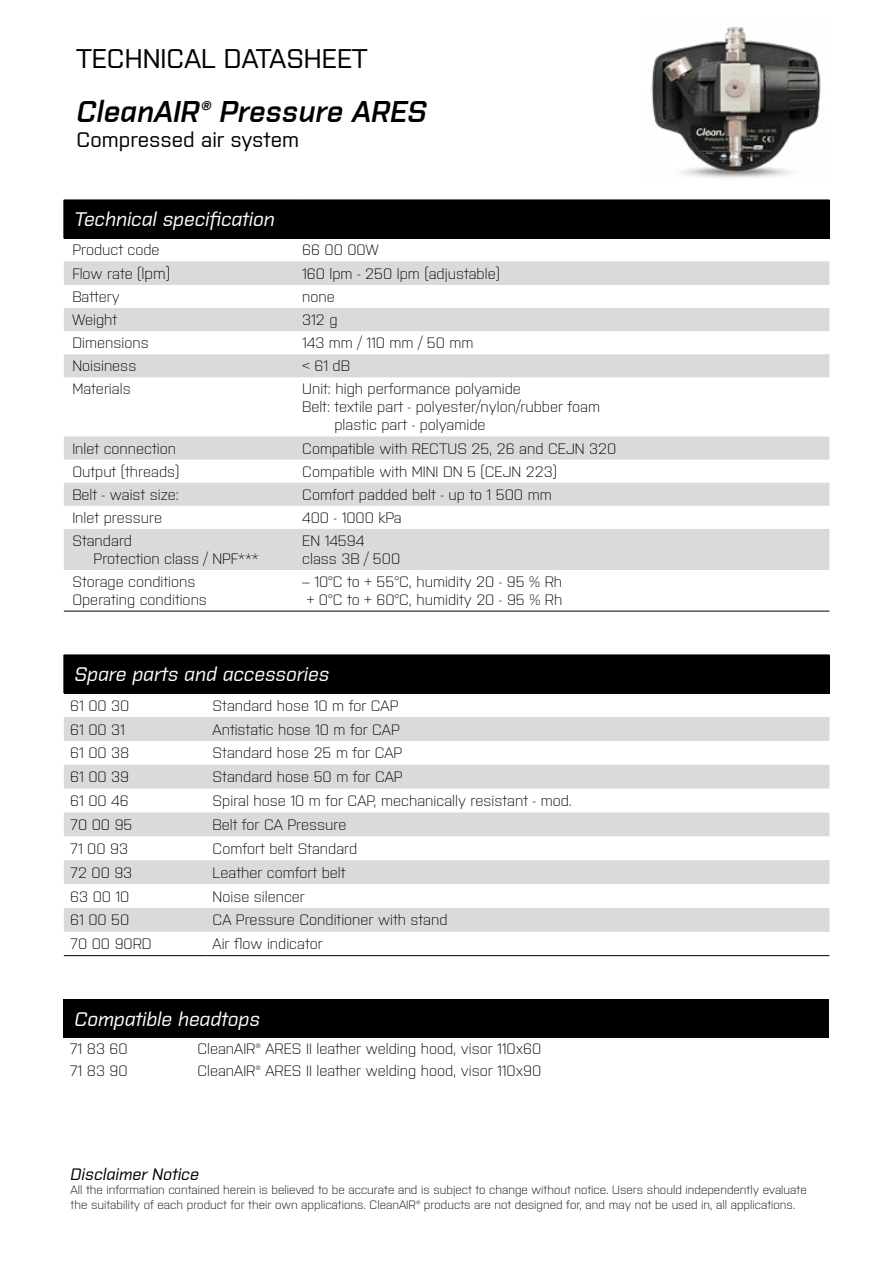
<style>
.page{position:relative;width:893px;height:1263px;background:#fff}
.page>*{position:absolute;margin:0;border:0;box-sizing:border-box;transform-origin:0 0}
.t1{font:italic 600 30px "Purista";color:#000}
.t2{font:500 27px "Purista";color:#000}
.t3{font:500 21px "Purista";color:#000}
.t4{font:italic 500 19.65px "Purista";color:#fff}
.t5{font:italic 500 16.5px "Purista";color:#000}
.t6{font:300 15px/18px "Purista";color:#000}
.t7{font:300 12px/14.4px "Purista";color:#000}
.s1{font-size:15.75px}
</style>
<div class="page">
<div style="left:64px;top:200px;width:765px;height:38px;background:#000"></div>
<svg style="left:64px;top:261px;width:765px;height:309px"></svg>
<hr style="left:64px;top:238px;width:232px;height:1px;background:#000">
<hr style="left:296px;top:238px;width:533px;height:1px;background:#000">
<hr style="left:64px;top:611px;width:232px;height:1px;background:#000">
<hr style="left:296px;top:611px;width:533px;height:1px;background:#000">
<div style="left:64px;top:655px;width:765px;height:38px;background:#000"></div>
<svg style="left:64px;top:717px;width:765px;height:215px;fill:#dadada"></svg>
<hr style="left:64px;top:955px;width:142px;height:1px;background:#000">
<hr style="left:206px;top:955px;width:623px;height:1px;background:#000">
<div style="left:64px;top:999px;width:765px;height:39px;background:#000"></div>
<img style="left:651px;top:26px;width:170px;height:152px">
<h2 class="t2" style="left:77px;top:39px;width:292px">TECHNICAL DATASHEET</h2>
<h1 class="t1" style="left:77px;top:89px;width:352px">CleanAIR® Pressure ARES</h1>
<h3 class="t3" style="left:77px;top:124px;width:224px">Compressed air system</h3>
<h3 class="t4" style="left:74px;top:205px;width:202px">Technical specification</h3>
<p class="t6" style="left:72px;top:240px;width:89px">Product code</p>
<p class="t6" style="left:302px;top:240px;width:78px">66 00 00W</p>
<p class="t6" style="left:72px;top:263px;width:99px">Flow rate (<span class="s1">lpm)</span></p>
<p class="t6" style="left:302px;top:263px;width:199px">160 lpm - 250 lpm (adjustable)</p>
<p class="t6" style="left:72px;top:287px;width:49px">Battery</p>
<p class="t6" style="left:302px;top:287px;width:34px">none</p>
<p class="t6" style="left:72px;top:310px;width:46px">Weight</p>
<p class="t6" style="left:302px;top:310px;width:37px">312 g</p>
<p class="t6" style="left:72px;top:333px;width:78px">Dimensions</p>
<p class="t6" style="left:302px;top:333px;width:173px">143 mm / 110 mm / 50 mm</p>
<p class="t6" style="left:72px;top:356px;width:65px">Noisiness</p>
<p class="t6" style="left:302px;top:356px;width:49px">&lt; 61 dB</p>
<p class="t6" style="left:72px;top:379px;width:60px">Materials</p>
<p class="t6" style="left:302px;top:379px;width:220px">Unit: high performance polyamide</p>
<p class="t6" style="left:302px;top:397px;width:299px">Belt: textile part - polyester/nylon/rubber foam</p>
<p class="t6" style="left:334px;top:415px;width:153px">plastic part - polyamide</p>
<p class="t6" style="left:72px;top:438px;width:105px">Inlet connection</p>
<p class="t6" style="left:302px;top:438px;width:315px">Compatible with RECTUS 25, 26 and CEJN 320</p>
<p class="t6" style="left:72px;top:461px;width:109px">Output (threads)</p>
<p class="t6" style="left:302px;top:461px;width:256px">Compatible with MINI DN 5 (CEJN 223)</p>
<p class="t6" style="left:72px;top:484px;width:108px">Belt - waist size:</p>
<p class="t6" style="left:302px;top:484px;width:251px">Comfort padded belt - up to 1 500 mm</p>
<p class="t6" style="left:72px;top:507px;width:91px">Inlet pressure</p>
<p class="t6" style="left:302px;top:507px;width:101px">400 - 1000 kPa</p>
<p class="t6" style="left:94px;top:530px;width:166px;text-indent:-21px">Standard<br>Protection class / NPF***</p>
<p class="t6" style="left:302px;top:530px;width:100px">EN 14594 class 3B / 500</p>
<p class="t6" style="left:72px;top:572px;width:136px">Storage conditions<br>Operating conditions</p>
<p class="t6" style="left:302px;top:572px;width:262px;text-align:center">– 10°C to + 55°C, humidity 20 - 95 % Rh + 0°C to + 60°C, humidity 20 - 95 % Rh</p>
<h3 class="t4" style="left:74px;top:660px;width:256px">Spare parts and accessories</h3>
<p class="t6" style="left:70px;top:695px;width:61px">61 00 30</p>
<p class="t6" style="left:213px;top:695px;width:187px">Standard hose 10 m for CAP</p>
<p class="t6" style="left:70px;top:719px;width:56px">61 00 31</p>
<p class="t6" style="left:213px;top:719px;width:189px">Antistatic hose 10 m for CAP</p>
<p class="t6" style="left:70px;top:743px;width:61px">61 00 38</p>
<p class="t6" style="left:213px;top:743px;width:191px">Standard hose 25 m for CAP</p>
<p class="t6" style="left:70px;top:767px;width:60px">61 00 39</p>
<p class="t6" style="left:213px;top:767px;width:191px">Standard hose 50 m for CAP</p>
<p class="t6" style="left:70px;top:791px;width:60px">61 00 46</p>
<p class="t6" style="left:213px;top:791px;width:361px">Spiral hose 10 m for CAP, mechanically resistant - mod.</p>
<p class="t6" style="left:70px;top:814px;width:64px">70 00 95</p>
<p class="t6" style="left:213px;top:814px;width:135px">Belt for CA Pressure</p>
<p class="t6" style="left:70px;top:838px;width:59px">71 00 93</p>
<p class="t6" style="left:213px;top:838px;width:146px">Comfort belt Standard</p>
<p class="t6" style="left:70px;top:862px;width:64px">72 00 93</p>
<p class="t6" style="left:213px;top:862px;width:134px">Leather comfort belt</p>
<p class="t6" style="left:70px;top:886px;width:61px">63 00 10</p>
<p class="t6" style="left:213px;top:886px;width:94px">Noise silencer</p>
<p class="t6" style="left:70px;top:910px;width:61px">61 00 50</p>
<p class="t6" style="left:213px;top:910px;width:236px">CA Pressure Conditioner with stand</p>
<p class="t6" style="left:70px;top:934px;width:83px">70 00 90RD</p>
<p class="t6" style="left:213px;top:934px;width:112px">Air flow indicator</p>
<h3 class="t4" style="left:74px;top:1005px;width:187px">Compatible headtops</h3>
<p class="t6" style="left:70px;top:1039px;width:59px">71 83 60</p>
<p class="t6" style="left:197px;top:1039px;width:346px">CleanAIR® ARES II leather welding hood, visor 110x60</p>
<p class="t6" style="left:70px;top:1061px;width:59px">71 83 90</p>
<p class="t6" style="left:197px;top:1061px;width:346px">CleanAIR® ARES II leather welding hood, visor 110x90</p>
<p class="t5" style="left:71px;top:1162px;width:130px">Disclaimer Notice</p>
<p class="t7" style="left:71px;top:1182px;width:738px">All the information contained herein is believed to be accurate and is subject to change without notice. Users should independently evaluate the suitability of each product for their own applications. CleanAIR® products are not designed for, and may not be used in, all applications.</p>
</div>
